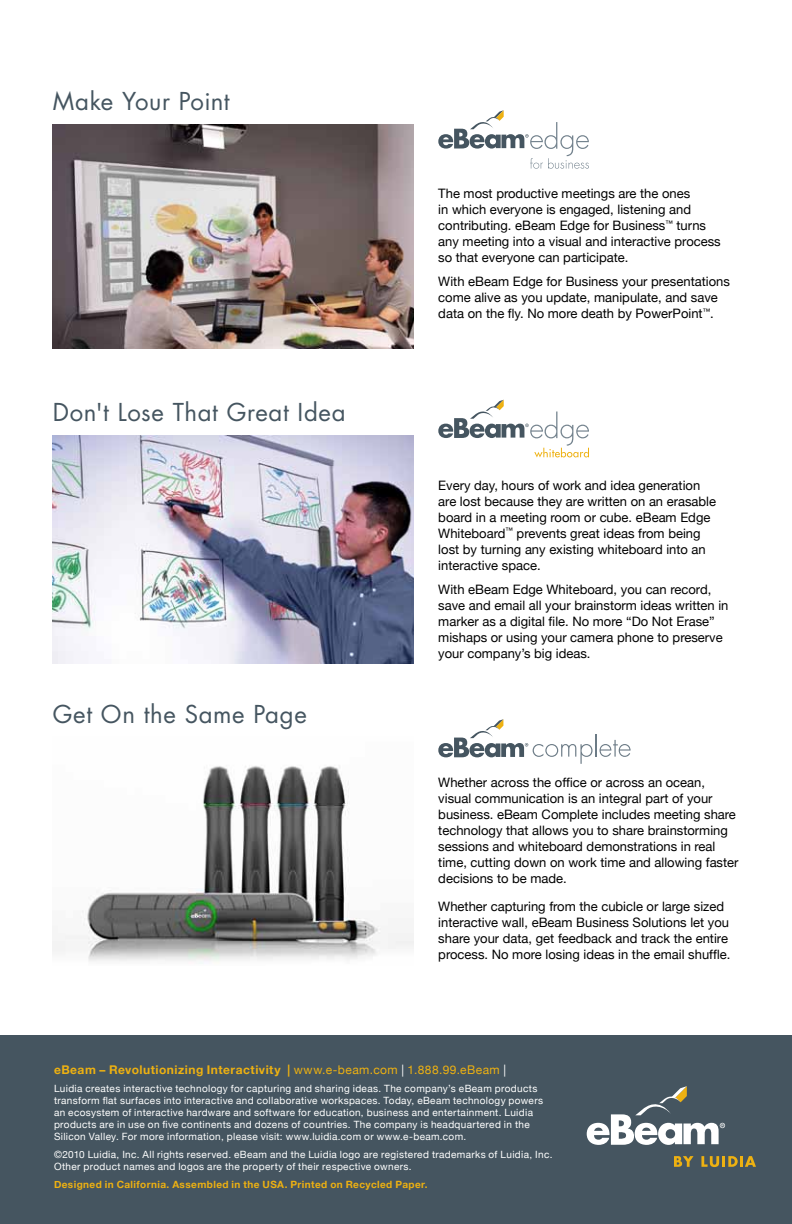
<style>
.page{position:relative;width:792px;height:1224px;background:#fff}
.page>*{position:absolute;margin:0;border:0;box-sizing:border-box;transform-origin:0 0}
.t1{font:24px "Futura";letter-spacing:.025em;color:#455560}
.t2{font:13px/16px "Helvetica Neue";color:#000}
.t3{font:700 12px "Helvetica Neue";letter-spacing:.04em;color:#eeb111}
.t4{font:10px/12px "Helvetica Neue";letter-spacing:.035em;color:#fff}
.t5{font:700 10px "Helvetica Neue";letter-spacing:.04em;color:#eeb111}
.s1{font-weight:400}
.s2{font-weight:400;color:#fff}
</style>
<div class="page">
<img style="left:53px;top:124px;width:361px;height:225px">
<img style="left:53px;top:766px;width:361px;height:198px">
<img style="left:53px;top:436px;width:361px;height:228px">
<svg style="left:438px;top:110px;width:151px;height:59px"></svg>
<svg style="left:438px;top:719px;width:155px;height:45px"></svg>
<hr style="left:595px;top:735px;width:2px;height:22px;background:#6c7b86">
<svg style="left:600px;top:740px;width:31px;height:17px"></svg>
<div style="left:0;top:1035px;width:792px;height:189px;background:#455560"></div>
<svg style="left:587px;top:1086px;width:138px;height:59px"></svg>
<svg style="left:674px;top:1156px;width:20px;height:11px"></svg>
<svg style="left:701px;top:1156px;width:55px;height:11px"></svg>
<svg style="left:438px;top:400px;width:151px;height:57px"></svg>
<h1 class="t1" style="left:53px;top:85px;width:178px">Make Your Point</h1>
<h1 class="t1" style="left:53px;top:396px;width:294px">Don't Lose That Great Idea</h1>
<h1 class="t1" style="left:53px;top:697px;width:255px">Get On the Same Page</h1>
<p class="t2" style="left:438px;top:185px;width:284px">The most productive meetings are the ones<br>in which everyone is engaged, listening and contributing. eBeam Edge for Business<sup>™</sup> turns any meeting into a visual and interactive process so that everyone can participate.</p>
<p class="t2" style="left:438px;top:274px;width:293px">With eBeam Edge for Business your presentations come alive as you update, manipulate, and save data on the fly. No more death by PowerPoint<sup>™</sup>.</p>
<p class="t2" style="left:438px;top:477px;width:279px">Every day, hours of work and idea generation are lost because they are written on an erasable board in a meeting room or cube. eBeam Edge Whiteboard<sup>™</sup> prevents great ideas from being lost by turning any existing whiteboard into an interactive space.</p>
<p class="t2" style="left:438px;top:581px;width:292px">With eBeam Edge Whiteboard, you can record, save and email all your brainstorm ideas written in marker as a digital file. No more “Do Not Erase” mishaps or using your camera phone to preserve your company’s big ideas.</p>
<p class="t2" style="left:438px;top:774px;width:302px">Whether across the office or across an ocean, visual communication is an integral part of your business. eBeam Complete includes meeting share technology that allows you to share brainstorming sessions and whiteboard demonstrations in real time, cutting down on work time and allowing faster decisions to be made.</p>
<p class="t2" style="left:438px;top:898px;width:294px">Whether capturing from the cubicle or large sized interactive wall, eBeam Business Solutions let you share your data, get feedback and track the entire process. No more losing ideas in the email shuffle.</p>
<p class="t3" style="left:54px;top:1062px;width:454px">eBeam – Revolutionizing Interactivity | <span class="s1">www.e-beam.com</span> <span class="s2">|</span> <span class="s1">1.888.99.eBeam</span> <span class="s2">|</span></p>
<p class="t4" style="left:54px;top:1082px;width:491px">Luidia creates interactive technology for capturing and sharing ideas. The company’s eBeam products transform flat surfaces into interactive and collaborative workspaces. Today, eBeam technology powers an ecosystem of interactive hardware and software for education, business and entertainment. Luidia products are in use on five continents and dozens of countries. The company is headquartered in the Silicon Valley. For more information, please visit: www.luidia.com or www.e-beam.com.</p>
<p class="t4" style="left:54px;top:1148px;width:500px">©2010 Luidia, Inc. All rights reserved. eBeam and the Luidia logo are registered trademarks of Luidia, Inc.<br>Other product names and logos are the property of their respective owners.</p>
<p class="t5" style="left:54px;top:1178px;width:375px">Designed in California. Assembled in the USA. Printed on Recycled Paper.</p>
</div>
